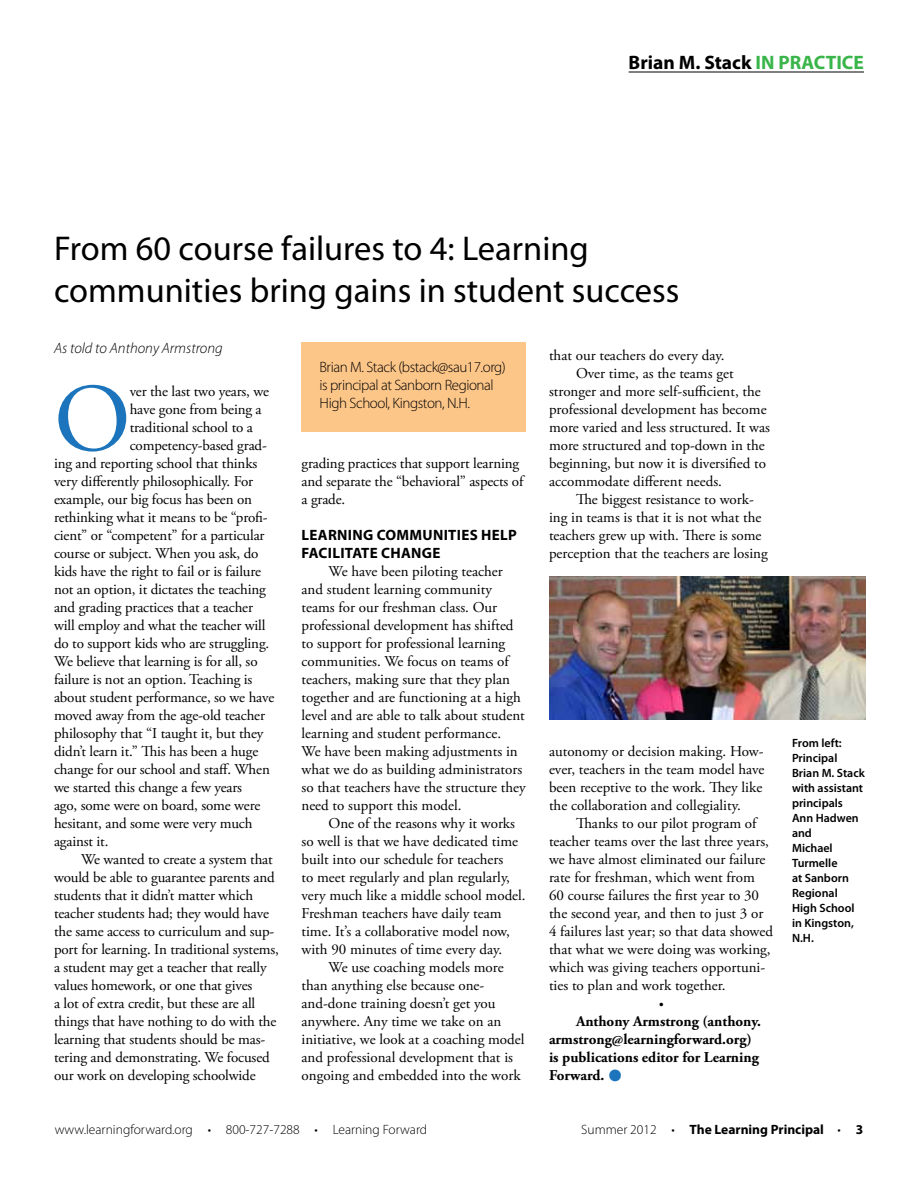
<style>
.page{position:relative;width:918px;height:1188px;background:#fff}
.page>*{position:absolute;margin:0;border:0;box-sizing:border-box;transform-origin:0 0}
.t1{font:96.45px "Adobe Garamond Pro";color:#1c75bc}
.t2{font:700 37.5px "Adobe Garamond Pro";color:#1c75bc}
.t3{font:34.5px/42px "Myriad Pro";color:#000}
.t4{font:700 19.5px "Myriad Pro";color:#000}
.t5{font:700 19.5px "Myriad Pro";color:#39b54a}
.t6{font:15px/18px "Adobe Garamond Pro";color:#000}
.t7{font:700 15px/18px "Adobe Garamond Pro";color:#000}
.t8{font:300 15px/18px "Myriad Pro";letter-spacing:-.03em;color:#000}
.t9{font:700 15px/18px "Myriad Pro";letter-spacing:.02em;color:#000}
.t10{font:italic 300 15px "Myriad Pro";color:#000}
.t11{font:300 13.5px "Myriad Pro";color:#000}
.t12{font:700 13.5px "Myriad Pro";color:#000}
.t13{font:600 12px/15px "Myriad Pro";color:#000}
.s1{color:#39b54a}
.s2{font-weight:300}
</style>
<div class="page">
<hr style="left:629px;top:72px;width:235px;height:1px;background:#000">
<div style="left:302px;top:343px;width:224px;height:89px;background:#fdc689"></div>
<img style="left:549px;top:576px;width:316px;height:144px">
<h3 class="t4" style="left:629px;top:49px;width:174px">BRIAN M. STACK <span class="s1">IN PRAC</span></h3>
<h3 class="t5" style="left:826px;top:49px;width:28px">TICE</h3>
<h3 class="t3" style="left:54px;top:227px;width:627px">From 60 course failures to 4: Learning communities bring gains in student success</h3>
<p class="t10" style="left:54px;top:339px;width:170px">As told to Anthony Armstrong</p>
<h1 class="t1" style="left:54px;top:362px;width:78px">O</h1>
<p class="t6" style="left:130px;top:383px;width:141px">ver the last two years, we</p>
<p class="t6" style="left:130px;top:401px;width:134px">have gone from being a</p>
<p class="t6" style="left:130px;top:419px;width:125px">traditional school to a</p>
<p class="t6" style="left:130px;top:437px;width:139px">competency-based grad-</p>
<p class="t6" style="left:54px;top:455px;width:205px">ing and reporting school that thinks</p>
<p class="t6" style="left:54px;top:473px;width:201px">very differently philosophically. For</p>
<p class="t6" style="left:54px;top:491px;width:200px">example, our big focus has been on</p>
<p class="t6" style="left:54px;top:509px;width:215px">rethinking what it means to be “profi-</p>
<p class="t6" style="left:54px;top:527px;width:212px">cient” or “competent” for a particular</p>
<p class="t6" style="left:54px;top:545px;width:206px">course or subject. When you ask, do</p>
<p class="t6" style="left:54px;top:563px;width:209px">kids have the right to fail or is failure</p>
<p class="t6" style="left:54px;top:581px;width:213px">not an option, it dictates the teaching</p>
<p class="t6" style="left:54px;top:599px;width:201px">and grading practices that a teacher</p>
<p class="t6" style="left:54px;top:617px;width:213px">will employ and what the teacher will</p>
<p class="t6" style="left:54px;top:635px;width:217px">do to support kids who are struggling.</p>
<p class="t6" style="left:54px;top:653px;width:205px">We believe that learning is for all, so</p>
<p class="t6" style="left:54px;top:671px;width:200px">failure is not an option. Teaching is</p>
<p class="t6" style="left:54px;top:689px;width:222px">about student performance, so we have</p>
<p class="t6" style="left:54px;top:707px;width:213px">moved away from the age-old teacher</p>
<p class="t6" style="left:54px;top:725px;width:211px">philosophy that “I taught it, but they</p>
<p class="t6" style="left:54px;top:743px;width:206px">didn’t learn it.” This has been a huge</p>
<p class="t6" style="left:54px;top:761px;width:217px">change for our school and staff. When</p>
<p class="t6" style="left:54px;top:779px;width:190px">we started this change a few years</p>
<p class="t6" style="left:54px;top:797px;width:208px">ago, some were on board, some were</p>
<p class="t6" style="left:54px;top:815px;width:200px">hesitant, and some were very much</p>
<p class="t6" style="left:54px;top:833px;width:56px">against it.</p>
<p class="t6" style="left:81px;top:851px;width:193px">We wanted to create a system that</p>
<p class="t6" style="left:54px;top:869px;width:222px">would be able to guarantee parents and</p>
<p class="t6" style="left:54px;top:887px;width:201px">students that it didn’t matter which</p>
<p class="t6" style="left:54px;top:905px;width:216px">teacher students had; they would have</p>
<p class="t6" style="left:54px;top:923px;width:222px">the same access to curriculum and sup-</p>
<p class="t6" style="left:54px;top:941px;width:226px">port for learning. In traditional systems,</p>
<p class="t6" style="left:54px;top:959px;width:214px">a student may get a teacher that really</p>
<p class="t6" style="left:54px;top:977px;width:200px">values homework, or one that gives</p>
<p class="t6" style="left:54px;top:995px;width:203px">a lot of extra credit, but these are all</p>
<p class="t6" style="left:54px;top:1013px;width:224px">things that have nothing to do with the</p>
<p class="t6" style="left:54px;top:1031px;width:213px">learning that students should be mas-</p>
<p class="t6" style="left:54px;top:1049px;width:217px">tering and demonstrating. We focused</p>
<p class="t6" style="left:54px;top:1067px;width:203px">our work on developing schoolwide</p>
<p class="t8" style="left:320px;top:358px;width:188px">Brian M. Stack (bstack@sau17.org) is principal at Sanborn Regional<br>High School, Kingston, N.H.</p>
<p class="t6" style="left:302px;top:455px;width:223px">grading practices that support learning and separate the “behavioral” aspects of a grade.</p>
<p class="t9" style="left:302px;top:525px;width:208px">LEARNING COMMUNITIES HELP<br>FACILITATE CHANGE</p>
<p class="t6" style="left:302px;top:563px;width:226px;text-indent:27px">We have been piloting teacher and student learning community teams for our freshman class. Our professional development has shifted to support for professional learning communities. We focus on teams of teachers, making sure that they plan together and are functioning at a high level and are able to talk about student learning and student performance.<br>We have been making adjustments in what we do as building administrators so that teachers have the structure they need to support this model.</p>
<p class="t6" style="left:302px;top:815px;width:226px;text-indent:27px">One of the reasons why it works so well is that we have dedicated time built into our schedule for teachers<br>to meet regularly and plan regularly, very much like a middle school model.<br>Freshman teachers have daily team time. It’s a collaborative model now, with 90 minutes of time every day.</p>
<p class="t6" style="left:302px;top:959px;width:225px;text-indent:27px">We use coaching models more than anything else because one&shy;and-done training doesn’t get you anywhere. Any time we take on an initiative, we look at a coaching model and professional development that is ongoing and embedded into the work</p>
<p class="t6" style="left:549px;top:347px;width:177px">that our teachers do every day.</p>
<p class="t6" style="left:576px;top:365px;width:159px">Over time, as the teams get</p>
<p class="t6" style="left:549px;top:383px;width:213px">stronger and more self-sufficient, the</p>
<p class="t6" style="left:549px;top:401px;width:219px">professional development has become</p>
<p class="t6" style="left:549px;top:419px;width:222px">more varied and less structured. It was</p>
<p class="t6" style="left:549px;top:437px;width:217px">more structured and top-down in the</p>
<p class="t6" style="left:549px;top:455px;width:219px">beginning, but now it is diversified to</p>
<p class="t6" style="left:549px;top:473px;width:175px">accommodate different needs.</p>
<p class="t6" style="left:576px;top:491px;width:179px">The biggest resistance to work-</p>
<p class="t6" style="left:549px;top:509px;width:214px">ing in teams is that it is not what the</p>
<p class="t6" style="left:549px;top:527px;width:214px">teachers grew up with. There is some</p>
<p class="t6" style="left:549px;top:545px;width:220px">perception that the teachers are losing</p>
<p class="t6" style="left:549px;top:743px;width:217px">autonomy or decision making. How&shy;ever, teachers in the team model have been receptive to the work. They like the collaboration and collegiality.</p>
<p class="t6" style="left:549px;top:815px;width:225px;text-indent:27px">Thanks to our pilot program of teacher teams over the last three years, we have almost eliminated our failure rate for freshman, which went from 60 course failures the first year to 30 the second year, and then to just 3 or 4 failures last year; so that data showed that what we were doing was working, which was giving teachers opportuni&shy;ties to plan and work together.</p>
<p class="t12" style="left:659px;top:995px;width:6px">•</p>
<p class="t7" style="left:549px;top:1013px;width:214px;text-indent:27px">Anthony Armstrong (anthony. armstrong@learningforward.org) is publications editor for Learning<br>Forward.</p>
<h2 class="t2" style="left:608px;top:1054px;width:16px">•</h2>
<p class="t13" style="left:792px;top:735px;width:74px">From left:<br>Principal<br>Brian M. Stack with assistant principals<br>Ann Hadwen and<br>Michael<br>Turmelle<br>at Sanborn<br>Regional<br>High School in Kingston,<br>N.H.</p>
<p class="t11" style="left:55px;top:1121px;width:374px">www.learningforward.org • 800-727-7288 • Learning Forward</p>
<p class="t12" style="left:581px;top:1121px;width:284px"><span class="s2">Summer 2012 •</span> THE LEARNING PRINCIPAL <span class="s2">•</span> 3</p>
</div>
